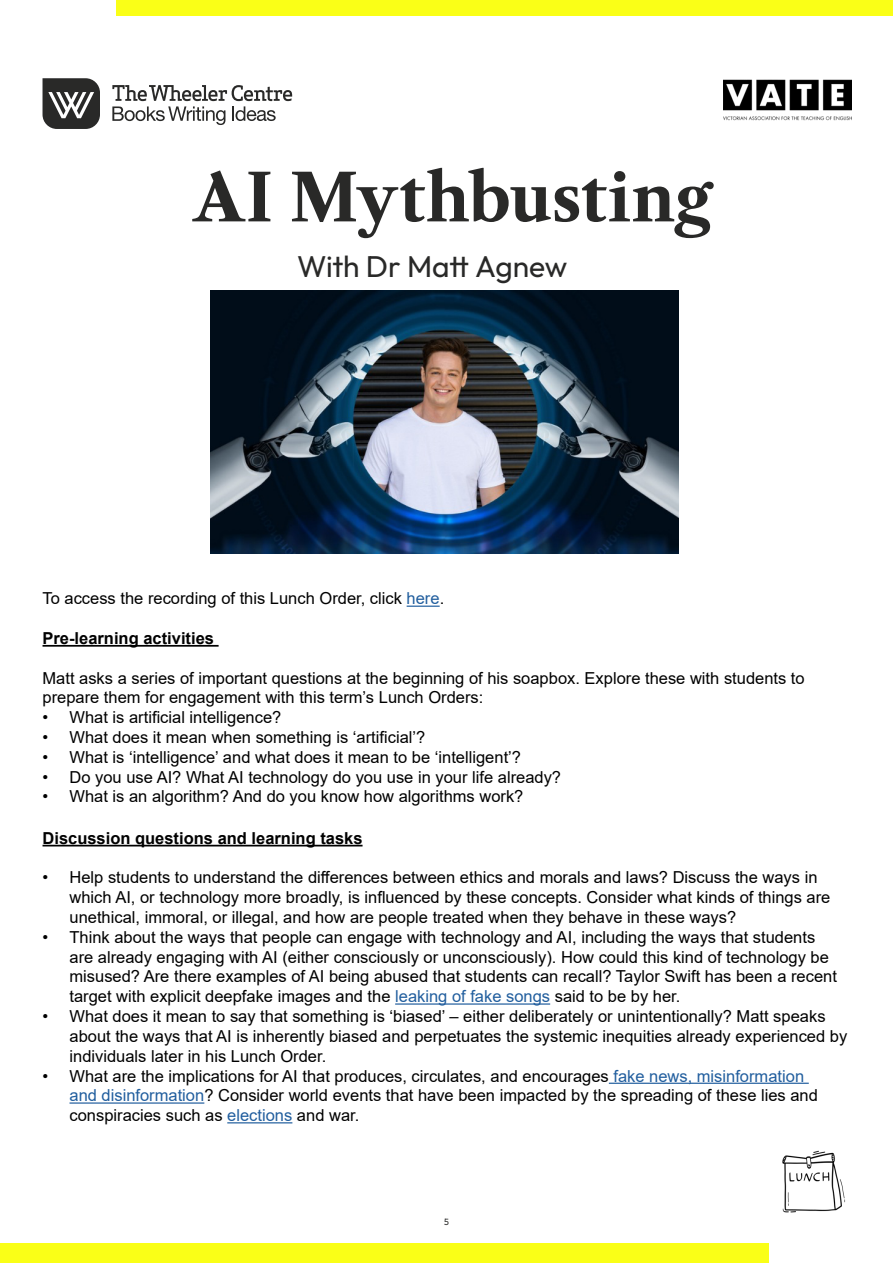
<style>
.page{position:relative;width:893px;height:1263px;background:#fff}
.page>*{position:absolute;margin:0;border:0;box-sizing:border-box;transform-origin:0 0}
.t1{font:700 64.5px "Libre Caslon Text";letter-spacing:-.01em;color:#292928}
.t2{font:30px "Outfit";letter-spacing:-.01em;color:#292928}
.t3{font:16.5px/19.8px "Arial";color:#000}
.t4{font:700 16.5px "Arial";color:#000}
.t5{font:9px "Outfit";color:#292928}
.s1{color:#215e9e}
</style>
<div class="page">
<div style="left:116px;top:0;width:777px;height:16px;background:#faff17"></div>
<div style="left:0;top:1243px;width:769px;height:20px;background:#faff17"></div>
<svg style="left:112px;top:85px;width:180px;height:40px"></svg>
<svg style="left:43px;top:78px;width:57px;height:51px"></svg>
<img style="left:724px;top:79px;width:127px;height:42px">
<hr style="left:407px;top:606px;width:33px;height:1px;background:#215e9e">
<hr style="left:43px;top:645px;width:176px;height:2px;background:#000">
<hr style="left:43px;top:845px;width:320px;height:1px;background:#000">
<hr style="left:395px;top:1003px;width:155px;height:2px;background:#215e9e">
<hr style="left:609px;top:1083px;width:200px;height:1px;background:#215e9e">
<hr style="left:70px;top:1102px;width:134px;height:2px;background:#215e9e">
<hr style="left:227px;top:1122px;width:65px;height:1px;background:#215e9e">
<img style="left:782px;top:1150px;width:63px;height:63px">
<img style="left:211px;top:290px;width:467px;height:263px">
<h1 class="t1" style="left:194px;top:159px;width:520px">AI Mythbusting</h1>
<h2 class="t2" style="left:297px;top:250px;width:272px">With Dr Matt Agnew</h2>
<p class="t3" style="left:43px;top:589px;width:403px">To access the recording of this Lunch Order, click <span class="s1">here</span>.</p>
<p class="t4" style="left:43px;top:627px;width:173px">Pre-learning activities</p>
<p class="t3" style="left:43px;top:668px;width:764px">Matt asks a series of important questions at the beginning of his soapbox. Explore these with students to prepare them for engagement with this term’s Lunch Orders:</p>
<p class="t3" style="left:43px;top:707px;width:240px">• What is artificial intelligence?</p>
<p class="t3" style="left:43px;top:727px;width:384px">• What does it mean when something is ‘artificial’?</p>
<p class="t3" style="left:43px;top:747px;width:480px">• What is ‘intelligence’ and what does it mean to be ‘intelligent’?</p>
<p class="t3" style="left:43px;top:767px;width:520px">• Do you use AI? What AI technology do you use in your life already?</p>
<p class="t3" style="left:43px;top:787px;width:482px">• What is an algorithm? And do you know how algorithms work?</p>
<p class="t4" style="left:43px;top:826px;width:322px">Discussion questions and learning tasks</p>
<p class="t3" style="left:70px;top:868px;width:762px;text-indent:-27px">• Help students to understand the differences between ethics and morals and laws? Discuss the ways in which AI, or technology more broadly, is influenced by these concepts. Consider what kinds of things are unethical, immoral, or illegal, and how are people treated when they behave in these ways?</p>
<p class="t3" style="left:70px;top:927px;width:769px;text-indent:-27px">• Think about the ways that people can engage with technology and AI, including the ways that students are already engaging with AI (either consciously or unconsciously). How could this kind of technology be misused? Are there examples of AI being abused that students can recall? Taylor Swift has been a recent target with explicit deepfake images and the <span class="s1">leaking of fake songs</span> said to be by her.</p>
<p class="t3" style="left:70px;top:1006px;width:779px;text-indent:-27px">• What does it mean to say that something is ‘biased’ – either deliberately or unintentionally? Matt speaks about the ways that AI is inherently biased and perpetuates the systemic inequities already experienced by individuals later in his Lunch Order.</p>
<p class="t3" style="left:70px;top:1066px;width:750px;text-indent:-27px">• What are the implications for AI that produces, circulates, and encourages <span class="s1">fake news, misinformation and disinformation</span>? Consider world events that have been impacted by the spreading of these lies and conspiracies such as <span class="s1">elections</span> and war.</p>
<p class="t5" style="left:444px;top:1216px;width:6px">5</p>
</div>
